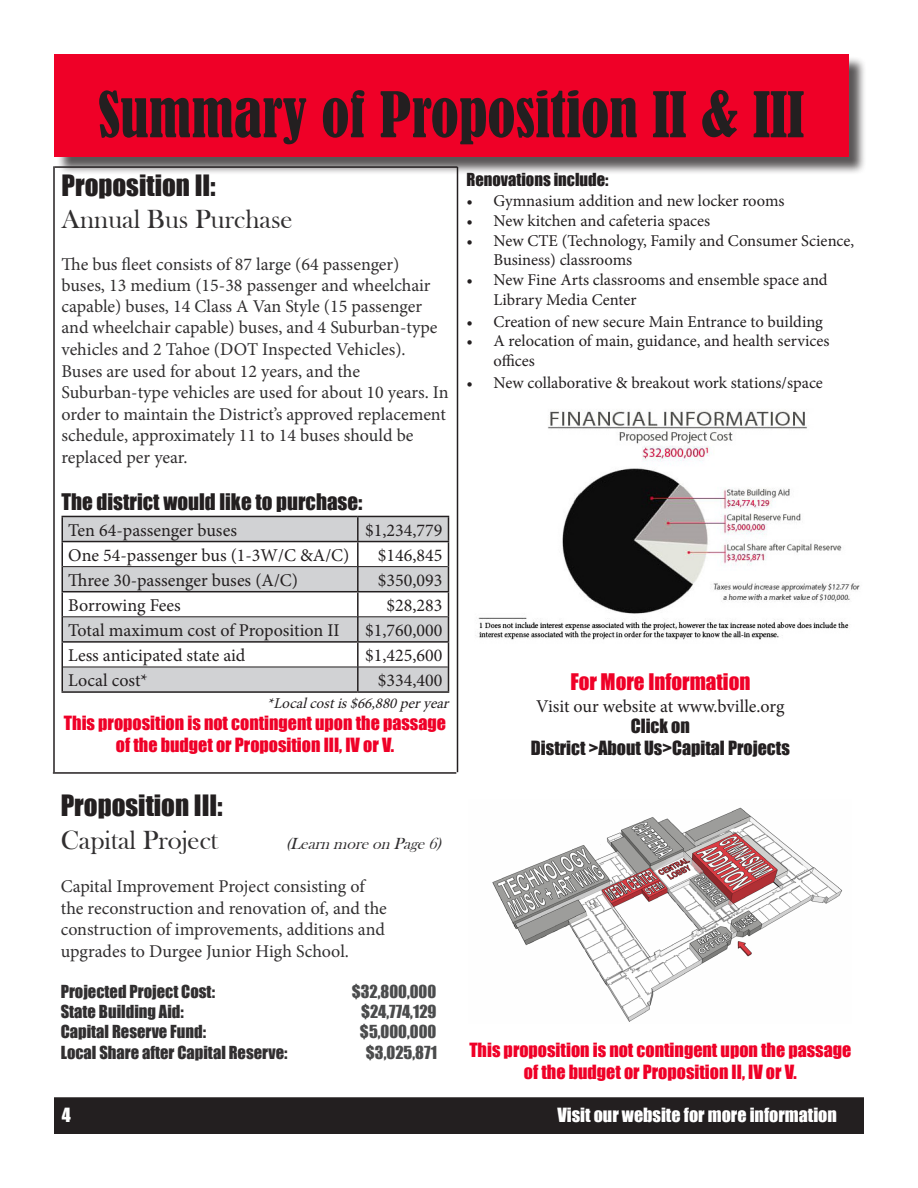
<style>
.page{position:relative;width:918px;height:1188px;background:#fff}
.page>*{position:absolute;margin:0;border:0;box-sizing:border-box;transform-origin:0 0}
.t1{font:condensed 58.5px "Bernard";color:#231f20}
.t2{font:27px "Bask Old Face";color:#312f30}
.t3{font:27px "Impact";color:#231f20}
.t4{font:21px "Impact";color:#231f20}
.t5{font:21px "Impact";color:#ef0027}
.t6{font:18px/21.5px "Minion Pro";letter-spacing:-.005em;color:#312f30}
.t7{font:18px "Minion Pro";color:#231f20}
.t8{font:18px/21.6px "Impact";color:#ef0027;text-align:center}
.t9{font:18px/21.6px "Impact";color:#231f20;text-align:center}
.t10{font:18px "Impact";color:#fff}
.t11{font:16.5px/19.8px "Minion Pro";color:#231f20}
.t12{font:16.5px "Impact";color:#312f30}
.t13{font:16.5px "Impact";color:#4b4c4d}
.t14{font:16.5px "Impact";color:#231f20}
.t15{font:italic 16.5px "Bask Old Face";color:#312f30}
.t16{font:italic 15px "Minion Pro";color:#231f20}
</style>
<div class="page">
<div style="left:56px;top:56px;width:811px;height:120px;background:#231f20;opacity:.75"></div>
<div style="left:54px;top:54px;width:794px;height:103px;background:#ef0027"></div>
<div style="left:55px;top:1098px;width:808px;height:35px;background:#231f20"></div>
<div style="left:54px;top:1097px;width:810px;height:37px;border:2px solid #231f20"></div>
<svg style="left:63px;top:517px;width:385px;height:174px;fill:#d1d2d4"></svg>
<hr style="left:62px;top:516px;width:296px;height:1px;background:#231f20">
<hr style="left:358px;top:516px;width:91px;height:1px;background:#231f20">
<hr style="left:357px;top:517px;width:2px;height:24px;background:#231f20">
<hr style="left:62px;top:541px;width:296px;height:1px;background:#231f20">
<hr style="left:358px;top:541px;width:91px;height:1px;background:#231f20">
<hr style="left:357px;top:542px;width:2px;height:24px;background:#231f20">
<hr style="left:357px;top:567px;width:2px;height:24px;background:#231f20">
<hr style="left:62px;top:591px;width:296px;height:1px;background:#231f20">
<hr style="left:358px;top:591px;width:91px;height:1px;background:#231f20">
<hr style="left:357px;top:592px;width:2px;height:25px;background:#231f20">
<hr style="left:357px;top:617px;width:2px;height:24px;background:#231f20">
<hr style="left:62px;top:641px;width:296px;height:2px;background:#231f20">
<hr style="left:358px;top:641px;width:91px;height:2px;background:#231f20">
<hr style="left:357px;top:643px;width:2px;height:24px;background:#231f20">
<svg style="left:62px;top:517px;width:1px;height:174px"></svg>
<hr style="left:357px;top:667px;width:2px;height:24px;background:#231f20">
<svg style="left:448px;top:517px;width:1px;height:174px"></svg>
<hr style="left:62px;top:691px;width:296px;height:2px;background:#231f20">
<hr style="left:358px;top:691px;width:91px;height:2px;background:#231f20">
<hr style="left:63px;top:566px;width:295px;height:1px;background:#231f20">
<hr style="left:358px;top:566px;width:90px;height:1px;background:#231f20">
<hr style="left:63px;top:617px;width:295px;height:1px;background:#231f20">
<hr style="left:358px;top:617px;width:90px;height:1px;background:#231f20">
<hr style="left:63px;top:667px;width:295px;height:1px;background:#231f20">
<hr style="left:358px;top:667px;width:90px;height:1px;background:#231f20">
<hr style="left:53px;top:772px;width:403px;height:2px;background:#231f20">
<img style="left:475px;top:410px;width:385px;height:230px">
<img style="left:492px;top:807px;width:350px;height:215px">
<hr style="left:457px;top:167px;width:1px;height:605px;background:#231f20">
<hr style="left:53px;top:166px;width:2px;height:606px;background:#231f20">
<hr style="left:55px;top:166px;width:403px;height:2px;background:#231f20">
<h1 class="t1" style="left:98px;top:81px;width:708px">Summary of Proposition II &amp; III</h1>
<h2 class="t3" style="left:62px;top:164px;width:156px">Proposition II:</h2>
<h2 class="t2" style="left:62px;top:205px;width:233px">Annual Bus Purchase</h2>
<p class="t6" style="left:62px;top:254px;width:389px">The bus fleet consists of 87 large (64 passenger)<br>buses, 13 medium (15-38 passenger and wheelchair capable) buses, 14 Class A Van Style (15 passenger and wheelchair capable) buses, and 4 Suburban-type vehicles and 2 Tahoe (DOT Inspected Vehicles).<br>Buses are used for about 12 years, and the Suburban-type vehicles are used for about 10 years. In order to maintain the District’s approved replacement schedule, approximately 11 to 14 buses should be replaced per year.</p>
<p class="t4" style="left:62px;top:485px;width:302px">The district would like to purchase:</p>
<p class="t7" style="left:68px;top:518px;width:170px">Ten 64-passenger buses</p>
<p class="t7" style="left:365px;top:518px;width:79px">$1,234,779</p>
<p class="t7" style="left:68px;top:543px;width:283px">One 54-passenger bus (1-3W/C &amp;A/C)</p>
<p class="t7" style="left:378px;top:543px;width:66px">$146,845</p>
<p class="t7" style="left:68px;top:568px;width:231px">Three 30-passenger buses (A/C)</p>
<p class="t7" style="left:378px;top:568px;width:66px">$350,093</p>
<p class="t7" style="left:68px;top:593px;width:114px">Borrowing Fees</p>
<p class="t7" style="left:387px;top:593px;width:57px">$28,283</p>
<p class="t7" style="left:68px;top:618px;width:273px">Total maximum cost of Proposition II</p>
<p class="t7" style="left:365px;top:618px;width:79px">$1,760,000</p>
<p class="t7" style="left:68px;top:643px;width:179px">Less anticipated state aid</p>
<p class="t7" style="left:365px;top:643px;width:79px">$1,425,600</p>
<p class="t7" style="left:68px;top:668px;width:81px">Local cost*</p>
<p class="t7" style="left:378px;top:668px;width:66px">$334,400</p>
<p class="t16" style="left:267px;top:694px;width:187px">*Localcostis$66,880peryear</p>
<p class="t8" style="left:64px;top:712px;width:384px">This proposition is not contingent upon the passage of the budget or Proposition III, IV or V.</p>
<h2 class="t3" style="left:61px;top:785px;width:164px">Proposition III:</h2>
<h2 class="t2" style="left:61px;top:825px;width:159px">Capital Project</h2>
<p class="t15" style="left:285px;top:834px;width:163px">(LearnmoreonPage6)</p>
<p class="t6" style="left:61px;top:876px;width:328px">Capital Improvement Project consisting of the reconstruction and renovation of, and the construction of improvements, additions and upgrades to Durgee Junior High School.</p>
<p class="t12" style="left:61px;top:979px;width:156px">Projected Project Cost:</p>
<p class="t13" style="left:352px;top:979px;width:86px">$32,800,000</p>
<p class="t12" style="left:61px;top:999px;width:125px">State Building Aid:</p>
<p class="t13" style="left:361px;top:999px;width:77px">$24,774,129</p>
<p class="t12" style="left:61px;top:1019px;width:147px">Capital Reserve Fund:</p>
<p class="t13" style="left:360px;top:1019px;width:78px">$5,000,000</p>
<p class="t12" style="left:61px;top:1040px;width:228px">Local Share after Capital Reserve:</p>
<p class="t13" style="left:366px;top:1040px;width:73px">$3,025,871</p>
<p class="t14" style="left:467px;top:167px;width:143px">Renovations include:</p>
<p class="t11" style="left:467px;top:191px;width:320px">• Gymnasium addition and new locker rooms</p>
<p class="t11" style="left:467px;top:211px;width:245px">• New kitchen and cafeteria spaces</p>
<p class="t11" style="left:493px;top:230px;width:362px;text-indent:-27px">• New CTE (Technology, Family and Consumer Science,<br>Business) classrooms</p>
<p class="t11" style="left:493px;top:270px;width:336px;text-indent:-27px">• New Fine Arts classrooms and ensemble space and<br>Library Media Center</p>
<p class="t11" style="left:467px;top:311px;width:358px">• Creation of new secure Main Entrance to building</p>
<p class="t11" style="left:493px;top:331px;width:338px;text-indent:-27px">• A relocation of main, guidance, and health services offices</p>
<p class="t11" style="left:467px;top:373px;width:358px">• New collaborative &amp; breakout work stations/space</p>
<p class="t5" style="left:570px;top:666px;width:182px">For More Information</p>
<p class="t7" style="left:536px;top:694px;width:250px">Visit our website at www.bville.org</p>
<p class="t9" style="left:531px;top:715px;width:260px">Click on<br>District &gt;About Us&gt;Capital Projects</p>
<p class="t8" style="left:469px;top:1039px;width:384px">This proposition is not contingent upon the passage of the budget or Proposition II, IV or V.</p>
<p class="t10" style="left:62px;top:1101px;width:10px">4</p>
<p class="t10" style="left:557px;top:1101px;width:281px">Visit our website for more information</p>
</div>
